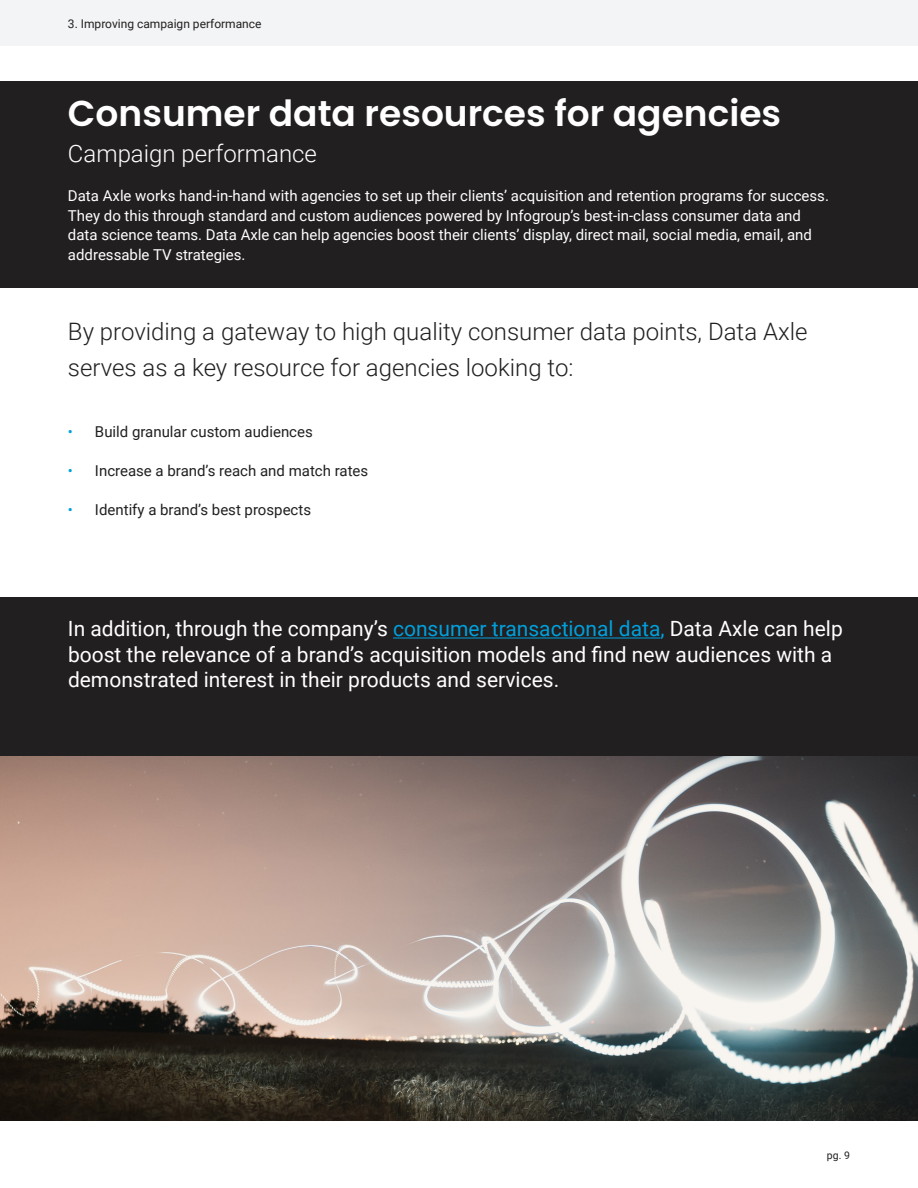
<style>
.page{position:relative;width:918px;height:1188px;background:#fff}
.page>*{position:absolute;margin:0;border:0;box-sizing:border-box;transform-origin:0 0}
.t1{font:600 36px "Poppins";color:#fff}
.t2{font:300 24px/36px "Roboto";color:#221f20}
.t3{font:300 24px "Roboto";color:#fff}
.t4{font:21px/25.5px "Roboto";color:#fff}
.t5{font:15px/19.5px "Roboto";color:#fff}
.t6{font:15px "Roboto";color:#221f20}
.t7{font:12px "Roboto";color:#221f20}
.t8{font:10.5px "Roboto";color:#221f20}
.s1{color:#00a0dc}
</style>
<div class="page">
<div style="left:0;top:0;width:918px;height:45px;background:#f3f4f5"></div>
<div style="left:0;top:81px;width:918px;height:207px;background:#221f20"></div>
<div style="left:0;top:597px;width:918px;height:159px;background:#221f20"></div>
<hr style="left:393px;top:637px;width:267px;height:2px;background:#00a0dc">
<img style="left:0;top:756px;width:918px;height:364px">
<p class="t7" style="left:68px;top:15px;width:195px">3. Improving campaign performance</p>
<h1 class="t1" style="left:68px;top:93px;width:715px">Consumer data resources for agencies</h1>
<h2 class="t3" style="left:68px;top:137px;width:251px">Campaign performance</h2>
<p class="t5" style="left:68px;top:186px;width:762px">Data Axle works hand-in-hand with agencies to set up their clients’ acquisition and retention programs for success.<br>They do this through standard and custom audiences powered by Infogroup’s best-in-class consumer data and data science teams. Data Axle can help agencies boost their clients’ display, direct mail, social media, email, and addressable TV strategies.</p>
<h2 class="t2" style="left:68px;top:313px;width:741px">By providing a gateway to high quality consumer data points, Data Axle serves as a key resource for agencies looking to:</h2>
<p class="t6" style="left:68px;top:422px;width:246px"><span class="s1">•</span> Build granular custom audiences</p>
<p class="t6" style="left:68px;top:461px;width:302px"><span class="s1">•</span> Increase a brand’s reach and match rates</p>
<p class="t6" style="left:68px;top:500px;width:245px"><span class="s1">•</span> Identify a brand’s best prospects</p>
<h3 class="t4" style="left:68px;top:615px;width:776px">In addition, through the company’s <span class="s1">consumer transactional data,</span> Data Axle can help boost the relevance of a brand’s acquisition models and find new audiences with a demonstrated interest in their products and services.</h3>
<p class="t8" style="left:827px;top:1147px;width:25px">pg. 9</p>
</div>
